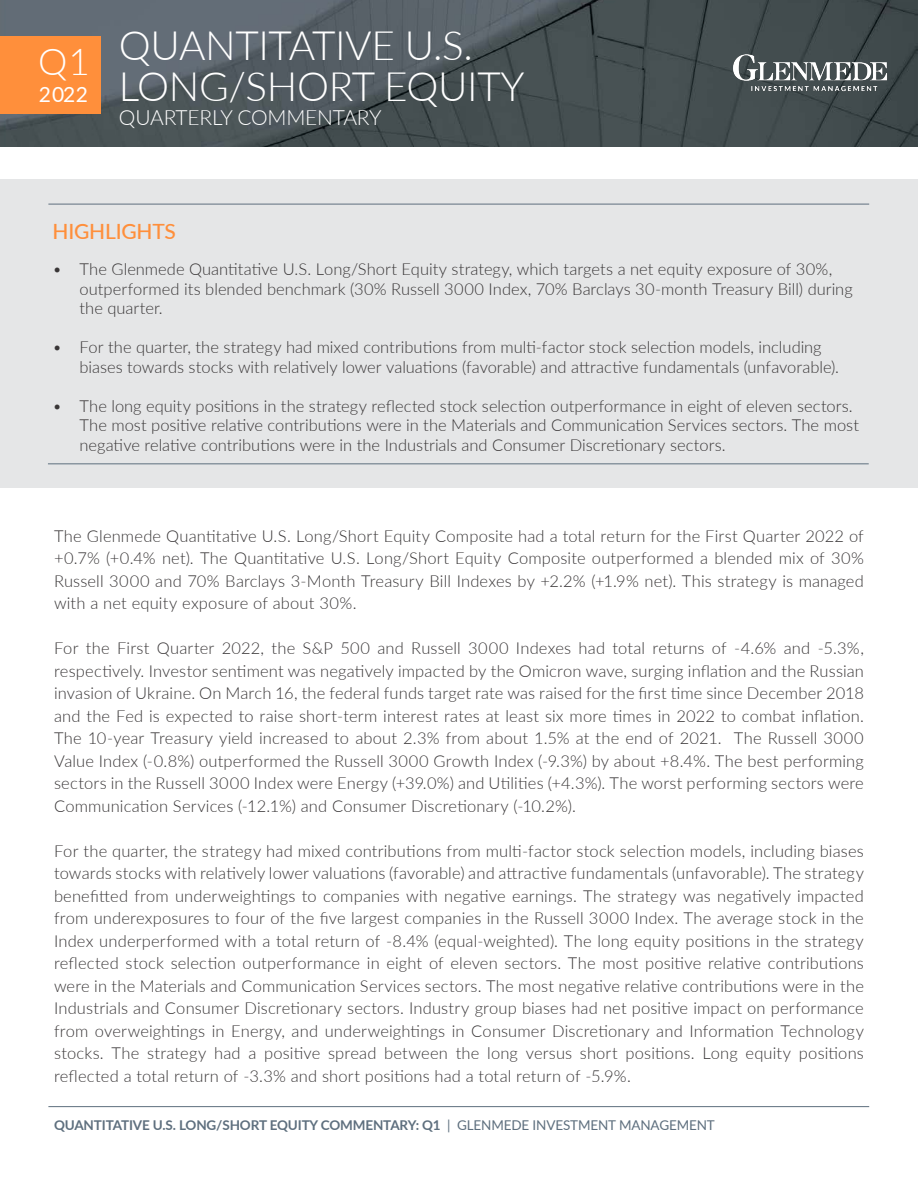
<style>
.page{position:relative;width:918px;height:1188px;background:#fff}
.page>*{position:absolute;margin:0;border:0;box-sizing:border-box;transform-origin:0 0}
.Event_Title{font:300 40.5px "Lato";letter-spacing:-.01em;color:#fff}
.Event_Title-2{font:300 37.05px "Lato";color:#fff}
.Event_Title-3{font:300 21px "Lato";letter-spacing:-.01em;color:#fff}
.Blue_Body-_left_just{font:500 21px "Lato";letter-spacing:-.01em;color:#ff8f3b}
.Event_Title-4{font:21px "Lato";color:#fff}
.Blue_Body-_left_just-2{font:300 16.5px/22.5px "Lato";color:#393637;text-align:justify}
.Event_Title-5{font:700 13.5px "Lato";letter-spacing:-.01em;color:#5e6f7e}
.s1{font-weight:400}
</style>
<div class="page">
<img style="left:0;top:0;width:918px;height:147px">
<div style="left:0;top:36px;width:100px;height:78px;background:#ff8f3b"></div>
<div style="left:0;top:180px;width:918px;height:308px;background:#e5e6e7"></div>
<hr style="left:48px;top:1106px;width:821px;height:1px;background:#5e6f7e">
<hr style="left:48px;top:204px;width:821px;height:1px;background:#5e6f7e">
<hr style="left:48px;top:464px;width:821px;height:1px;background:#5e6f7e">
<img style="left:716px;top:53px;width:188px;height:40px">
<p class="Event_Title-2" style="left:38px;top:35px;width:53px">Q1</p>
<p class="Event_Title-4" style="left:39px;top:79px;width:51px">2022</p>
<p class="Event_Title" style="left:119px;top:17px;width:355px">QUANTITATIVE U.S.</p>
<p class="Event_Title" style="left:119px;top:58px;width:407px">LONG/SHORT EQUITY</p>
<p class="Event_Title-3" style="left:119px;top:102px;width:264px">QUARTERLY COMMENTARY</p>
<p class="Blue_Body-_left_just" style="left:52px;top:216px;width:125px">HIGHLIGHTS</p>
<p class="Blue_Body-_left_just-2" style="left:80px;top:259px;width:775px;line-height:19.5px;text-align:left;text-indent:-27px">• The Glenmede Quantitative U.S. Long/Short Equity strategy, which targets a net equity exposure of 30%, outperformed its blended benchmark (30% Russell 3000 Index, 70% Barclays 30-month Treasury Bill) during the quarter.</p>
<p class="Blue_Body-_left_just-2" style="left:80px;top:337px;width:761px;line-height:19.5px;text-indent:-27px">• For the quarter, the strategy had mixed contributions from multi-factor stock selection models, including biases towards stocks with relatively lower valuations (favorable) and attractive fundamentals (unfavorable).</p>
<p class="Blue_Body-_left_just-2" style="left:80px;top:396px;width:781px;line-height:19.5px;text-align:left;text-indent:-27px">• The long equity positions in the strategy reflected stock selection outperformance in eight of eleven sectors.<br>The most positive relative contributions were in the Materials and Communication Services sectors. The most negative relative contributions were in the Industrials and Consumer Discretionary sectors.</p>
<p class="Blue_Body-_left_just-2" style="left:54px;top:524px;width:811px">The Glenmede Quantitative U.S. Long/Short Equity Composite had a total return for the First Quarter 2022 of +0.7% (+0.4% net). The Quantitative U.S. Long/Short Equity Composite outperformed a blended mix of 30% Russell 3000 and 70% Barclays 3-Month Treasury Bill Indexes by +2.2% (+1.9% net). This strategy is managed with a net equity exposure of about 30%.</p>
<p class="Blue_Body-_left_just-2" style="left:54px;top:636px;width:811px">For the First Quarter 2022, the S&amp;P 500 and Russell 3000 Indexes had total returns of -4.6% and -5.3%, respectively. Investor sentiment was negatively impacted by the Omicron wave, surging inflation and the Russian invasion of Ukraine. On March 16, the federal funds target rate was raised for the first time since December 2018 and the Fed is expected to raise short-term interest rates at least six more times in 2022 to combat inflation.<br>The 10-year Treasury yield increased to about 2.3% from about 1.5% at the end of 2021. The Russell 3000<br>Value Index (-0.8%) outperformed the Russell 3000 Growth Index (-9.3%) by about +8.4%. The best performing sectors in the Russell 3000 Index were Energy (+39.0%) and Utilities (+4.3%). The worst performing sectors were Communication Services (-12.1%) and Consumer Discretionary (-10.2%).</p>
<p class="Blue_Body-_left_just-2" style="left:54px;top:839px;width:811px">For the quarter, the strategy had mixed contributions from multi-factor stock selection models, including biases towards stocks with relatively lower valuations (favorable) and attractive fundamentals (unfavorable). The strategy benefitted from underweightings to companies with negative earnings. The strategy was negatively impacted from underexposures to four of the five largest companies in the Russell 3000 Index. The average stock in the Index underperformed with a total return of -8.4% (equal-weighted). The long equity positions in the strategy reflected stock selection outperformance in eight of eleven sectors. The most positive relative contributions were in the Materials and Communication Services sectors. The most negative relative contributions were in the Industrials and Consumer Discretionary sectors. Industry group biases had net positive impact on performance from overweightings in Energy, and underweightings in Consumer Discretionary and Information Technology stocks. The strategy had a positive spread between the long versus short positions. Long equity positions reflected a total return of -3.3% and short positions had a total return of -5.9%.</p>
<p class="Event_Title-5" style="left:54px;top:1115px;width:662px">QUANTITATIVE U.S. LONG/SHORT EQUITY COMMENTARY: Q1 <span class="s1">| GLENMEDE INVESTMENT MANAGEMENT</span></p>
</div>
